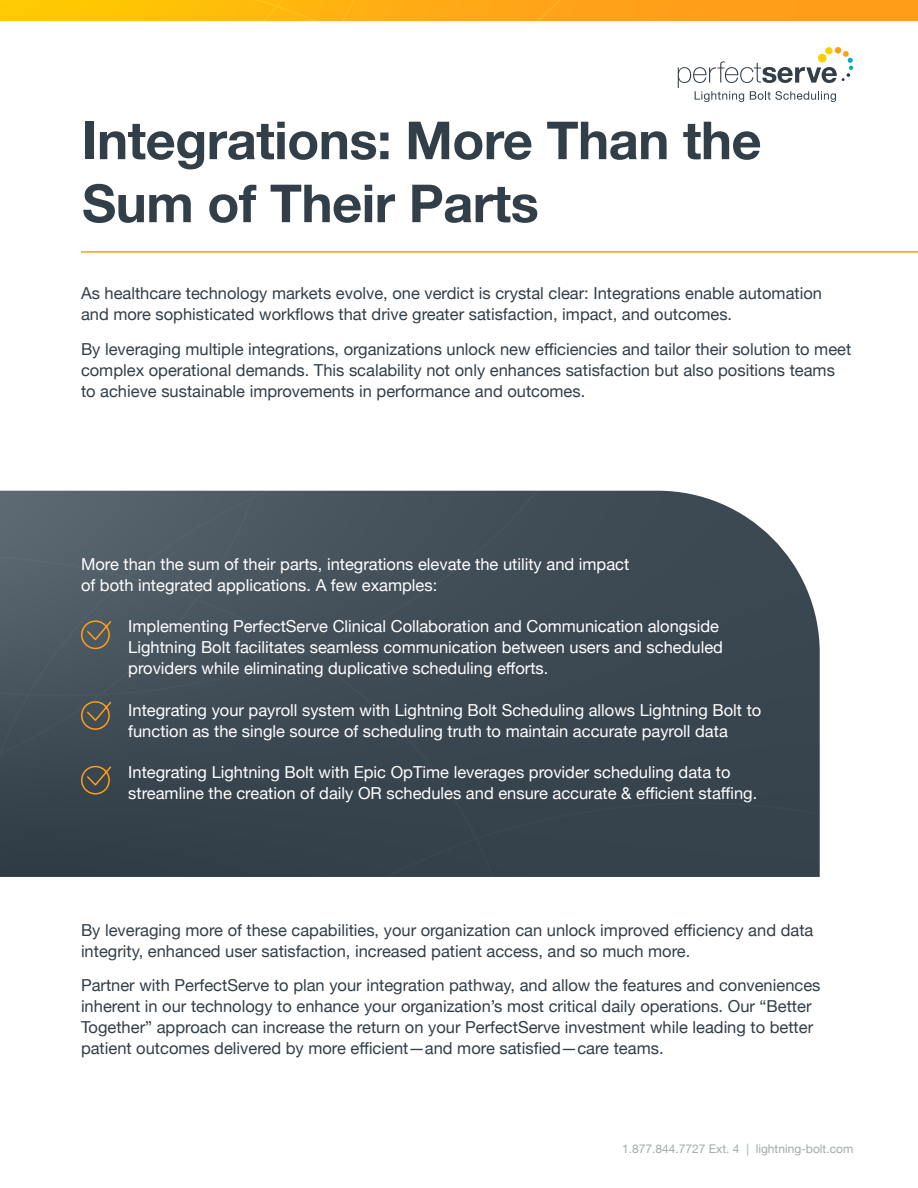
<style>
.page{position:relative;width:918px;height:1188px;background:#fff}
.page>*{position:absolute;margin:0;border:0;box-sizing:border-box;transform-origin:0 0}
.t1{font:700 52.5px/63px "Helvetica Neue";letter-spacing:-.01em;color:#323e48}
.t2{font:16.5px/21px "Helvetica Neue";color:#323e48}
.t3{font:16.5px/21px "Helvetica Neue";color:#fff}
.t4{font:12px "Helvetica Neue";color:#a2a9ad}
</style>
<div class="page">
<div style="left:825px;top:47px;width:8px;height:7px;background:#ffcd00;border-radius:50%"></div>
<div style="left:835px;top:47px;width:6px;height:7px;background:#ff9e18;border-radius:50%"></div>
<svg style="left:678px;top:51px;width:175px;height:51px"></svg>
<img style="left:0;top:0;width:918px;height:20px">
<hr style="left:81px;top:251px;width:837px;height:2px;background:#ff9e18">
<img style="left:0;top:491px;width:820px;height:386px">
<svg style="left:80px;top:620px;width:33px;height:30px"></svg>
<svg style="left:80px;top:700px;width:33px;height:31px"></svg>
<svg style="left:80px;top:765px;width:33px;height:30px"></svg>
<h1 class="t1" style="left:82px;top:110px;width:681px">Integrations: More Than the<br>Sum of Their Parts</h1>
<p class="t2" style="left:81px;top:284px;width:743px">As healthcare technology markets evolve, one verdict is crystal clear: Integrations enable automation and more sophisticated workflows that drive greater satisfaction, impact, and outcomes.</p>
<p class="t2" style="left:81px;top:340px;width:772px">By leveraging multiple integrations, organizations unlock new efficiencies and tailor their solution to meet complex operational demands. This scalability not only enhances satisfaction but also positions teams to achieve sustainable improvements in performance and outcomes.</p>
<p class="t3" style="left:81px;top:555px;width:550px">More than the sum of their parts, integrations elevate the utility and impact of both integrated applications. A few examples:</p>
<p class="t3" style="left:128px;top:617px;width:596px">Implementing PerfectServe Clinical Collaboration and Communication alongside<br>Lightning Bolt facilitates seamless communication between users and scheduled providers while eliminating duplicative scheduling efforts.</p>
<p class="t3" style="left:128px;top:700px;width:635px">Integrating your payroll system with Lightning Bolt Scheduling allows Lightning Bolt to function as the single source of scheduling truth to maintain accurate payroll data</p>
<p class="t3" style="left:128px;top:762px;width:631px">Integrating Lightning Bolt with Epic OpTime leverages provider scheduling data to streamline the creation of daily OR schedules and ensure accurate &amp; efficient staffing.</p>
<p class="t2" style="left:81px;top:920px;width:734px">By leveraging more of these capabilities, your organization can unlock improved efficiency and data integrity, enhanced user satisfaction, increased patient access, and so much more.</p>
<p class="t2" style="left:81px;top:976px;width:741px">Partner with PerfectServe to plan your integration pathway, and allow the features and conveniences inherent in our technology to enhance your organization’s most critical daily operations. Our “Better Together” approach can increase the return on your PerfectServe investment while leading to better patient outcomes delivered by more efficient—and more satisfied—care teams.</p>
<p class="t4" style="left:622px;top:1140px;width:232px">1.877.844.7727 Ext. 4 | lightning-bolt.com</p>
</div>
